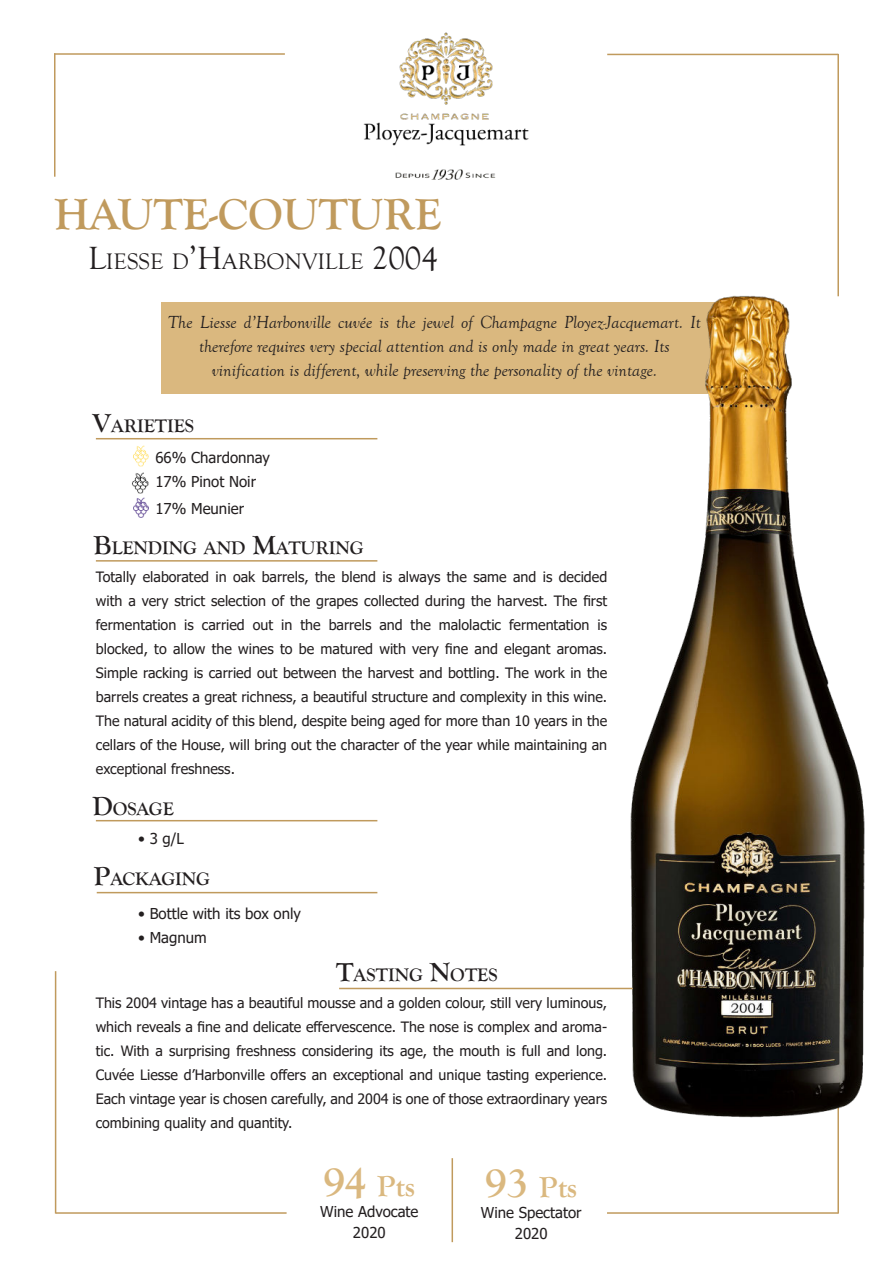
<style>
.page{position:relative;width:893px;height:1263px;background:#fff}
.page>*{position:absolute;margin:0;border:0;box-sizing:border-box;transform-origin:0 0}
.t1{font:700 45px "Goudy Old Style T";color:#c09a5d}
.t2{font:700 30px "Goudy Old Style T";color:#dab87f}
.t3{font:23.1px "Goudy Old Style T";color:#231f20}
.t4{font:700 18.9px "Goudy Old Style T";color:#231f20}
.t5{font:italic 18px/24px "Goudy Old Style T";color:#231f20;text-align:center}
.t6{font:15px/21px "Tahoma";color:#231f20;text-align:center}
.t7{font:14.25px/24px "Tahoma";color:#231f20;text-align:justify}
.s1{font-size:33px}
.s2{font-size:27px}
.s3{font-size:43.5px}
</style>
<div class="page">
<img style="left:133px;top:446px;width:16px;height:21px">
<img style="left:132px;top:472px;width:17px;height:21px">
<img style="left:133px;top:497px;width:16px;height:21px">
<hr style="left:607px;top:1212px;width:231px;height:2px;background:#c09a5d">
<hr style="left:837px;top:1090px;width:2px;height:123px;background:#c09a5d">
<hr style="left:56px;top:1212px;width:231px;height:2px;background:#c09a5d">
<hr style="left:55px;top:971px;width:1px;height:242px;background:#c09a5d">
<div style="left:162px;top:302px;width:578px;height:91px;background:#dab87f"></div>
<img style="left:620px;top:295px;width:245px;height:827px">
<img style="left:363px;top:32px;width:166px;height:148px">
<hr style="left:607px;top:54px;width:231px;height:1px;background:#c09a5d">
<hr style="left:837px;top:54px;width:2px;height:242px;background:#c09a5d">
<hr style="left:54px;top:53px;width:231px;height:2px;background:#c09a5d">
<hr style="left:54px;top:53px;width:2px;height:124px;background:#c09a5d">
<hr style="left:96px;top:560px;width:281px;height:2px;background:#c09a5d">
<hr style="left:96px;top:438px;width:281px;height:1px;background:#c09a5d">
<hr style="left:96px;top:820px;width:281px;height:1px;background:#c09a5d">
<hr style="left:97px;top:892px;width:280px;height:1px;background:#c09a5d">
<hr style="left:339px;top:988px;width:294px;height:1px;background:#c09a5d">
<hr style="left:452px;top:1158px;width:1px;height:84px;background:#c09a5d">
<h1 class="t1" style="left:54px;top:187px;width:389px">HAUTE-COUTURE</h1>
<h3 class="t3" style="left:88px;top:247px;width:351px"><span class="s1">L</span>IESSE D<span class="s1">’H</span>ARBONVILLE <span class="s1">2004</span></h3>
<p class="t5" style="left:168px;top:311px;width:534px">The Liesse d’Harbonville cuvée is the jewel of Champagne Ployez-Jacquemart. It therefore requires very special attention and is only made in great years. Its vinification is different, while preserving the personality of the vintage.</p>
<h3 class="t4" style="left:92px;top:414px;width:103px"><span class="s2">V</span>ARIETIES</h3>
<p class="t6" style="left:155px;top:448px;width:116px">66% Chardonnay</p>
<p class="t6" style="left:155px;top:499px;width:90px">17% Meunier</p>
<p class="t6" style="left:155px;top:473px;width:102px">17% Pinot Noir</p>
<h3 class="t4" style="left:94px;top:537px;width:272px"><span class="s2">B</span>LENDING AND <span class="s2">M</span>ATURING</h3>
<p class="t7" style="left:96px;top:566px;width:513px">Totally elaborated in oak barrels, the blend is always the same and is decided with a very strict selection of the grapes collected during the harvest. The first fermentation is carried out in the barrels and the malolactic fermentation is blocked, to allow the wines to be matured with very fine and elegant aromas.<br>Simple racking is carried out between the harvest and bottling. The work in the barrels creates a great richness, a beautiful structure and complexity in this wine.<br>The natural acidity of this blend, despite being aged for more than 10 years in the cellars of the House, will bring out the character of the year while maintaining an exceptional freshness.</p>
<h3 class="t4" style="left:92px;top:797px;width:83px"><span class="s2">D</span>OSAGE</h3>
<p class="t6" style="left:138px;top:829px;width:47px">• 3 g/L</p>
<h3 class="t4" style="left:94px;top:868px;width:118px"><span class="s2">P</span>ACKAGING</h3>
<p class="t6" style="left:138px;top:905px;width:164px">• Bottle with its box only</p>
<p class="t6" style="left:138px;top:929px;width:70px">• Magnum</p>
<h3 class="t4" style="left:336px;top:964px;width:163px"><span class="s2">T</span>ASTING <span class="s2">N</span>OTES</h3>
<p class="t7" style="left:96px;top:991px;width:513px">This 2004 vintage has a beautiful mousse and a golden colour, still very luminous, which reveals a fine and delicate effervescence. The nose is complex and aroma&shy;tic. With a surprising freshness considering its age, the mouth is full and long.<br>Cuvée Liesse d’Harbonville offers an exceptional and unique tasting experience.<br>Each vintage year is chosen carefully, and 2004 is one of those extraordinary years combining quality and quantity.</p>
<h2 class="t2" style="left:324px;top:1168px;width:93px"><span class="s3">94</span> Pts</h2>
<p class="t6" style="left:320px;top:1202px;width:100px">Wine Advocate<br>2020</p>
<h2 class="t2" style="left:485px;top:1169px;width:94px"><span class="s3">93</span> Pts</h2>
<p class="t6" style="left:481px;top:1203px;width:102px">Wine Spectator<br>2020</p>
</div>
